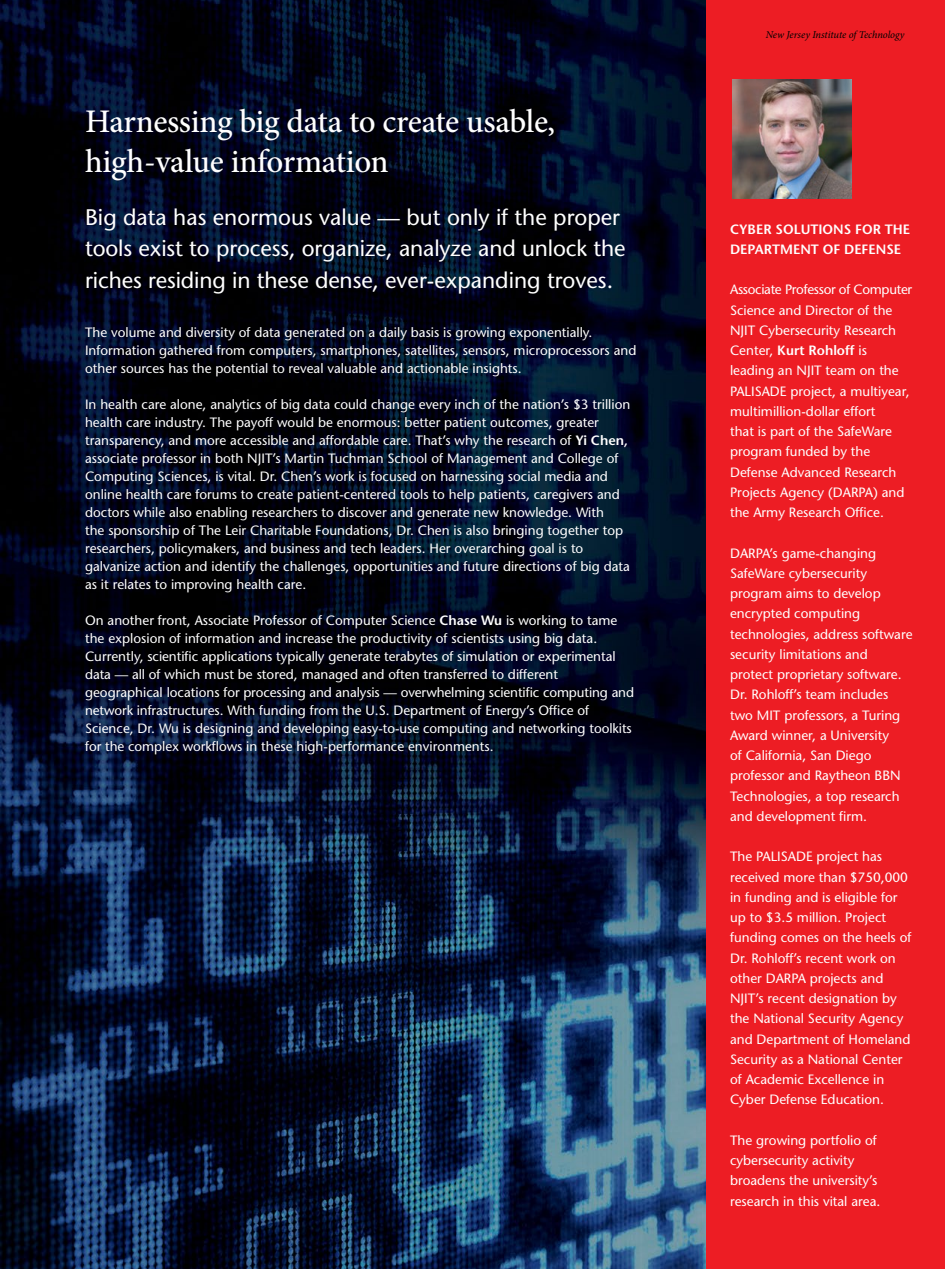
<style>
.page{position:relative;width:945px;height:1269px;background:#fff}
.page>*{position:absolute;margin:0;border:0;box-sizing:border-box;transform-origin:0 0}
.t1{font:500 33px/39.6px "Minion Pro";letter-spacing:-.01em;color:#fff}
.t2{font:500 22.5px/31.5px "Stone Sans Std";letter-spacing:-.005em;color:#fff}
.t3{font:500 13.5px/20.2px "Stone Sans Std";color:#fff}
.t4{font:600 13.5px/20.2px "Stone Sans Std";color:#fff}
.t5{font:italic 10.5px "Minion Pro";letter-spacing:-.01em;color:#000}
.s1{font-weight:600}
</style>
<div class="page">
<img style="left:0;top:0;width:706px;height:1269px">
<div style="left:706px;top:0;width:239px;height:1269px;background:#ed1d24"></div>
<img style="left:732px;top:79px;width:119px;height:119px">
<h1 class="t1" style="left:85px;top:102px;width:472px">Harnessing big data to create usable, high-value information</h1>
<h2 class="t2" style="left:85px;top:201px;width:542px">Big data has enormous value — but only if the proper tools exist to process, organize, analyze and unlock the riches residing in these dense, ever-expanding troves.</h2>
<p class="t3" style="left:85px;top:324px;width:553px;line-height:18px">The volume and diversity of data generated on a daily basis is growing exponentially.<br>Information gathered from computers, smartphones, satellites, sensors, microprocessors and other sources has the potential to reveal valuable and actionable insights.</p>
<p class="t3" style="left:85px;top:396px;width:547px;line-height:18px">In health care alone, analytics of big data could change every inch of the nation’s $3 trillion health care industry. The payoff would be enormous: better patient outcomes, greater transparency, and more accessible and affordable care. That’s why the research of <span class="s1">Yi Chen, </span>associate professor in both NJIT’s Martin Tuchman School of Management and College of Computing Sciences, is vital. Dr. Chen’s work is focused on harnessing social media and online health care forums to create patient-centered tools to help patients, caregivers and doctors while also enabling researchers to discover and generate new knowledge. With<br>the sponsorship of The Leir Charitable Foundations, Dr. Chen is also bringing together top researchers, policymakers, and business and tech leaders. Her overarching goal is to galvanize action and identify the challenges, opportunities and future directions of big data as it relates to improving health care.</p>
<p class="t3" style="left:85px;top:611px;width:551px;line-height:18px">On another front, Associate Professor of Computer Science <span class="s1">Chase Wu</span> is working to tame the explosion of information and increase the productivity of scientists using big data.<br>Currently, scientific applications typically generate terabytes of simulation or experimental data — all of which must be stored, managed and often transferred to different geographical locations for processing and analysis — overwhelming scientific computing and network infrastructures. With funding from the U.S. Department of Energy’s Office of Science, Dr. Wu is designing and developing easy-to-use computing and networking toolkits for the complex workflows in these high-performance environments.</p>
<p class="t5" style="left:766px;top:28px;width:140px">New Jersey Institute of Technology</p>
<p class="t4" style="left:730px;top:219px;width:182px">CYBER SOLUTIONS FOR THE<br>DEPARTMENT OF DEFENSE</p>
<p class="t3" style="left:730px;top:280px;width:184px">Associate Professor of Computer<br>Science and Director of the<br>NJIT Cybersecurity Research<br>Center, <span class="s1">Kurt Rohloff</span> is leading an NJIT team on the<br>PALISADE project, a multiyear, multimillion-dollar effort<br>that is part of the SafeWare program funded by the<br>Defense Advanced Research<br>Projects Agency (DARPA) and the Army Research Office.</p>
<p class="t3" style="left:730px;top:543px;width:184px">DARPA’s game-changing<br>SafeWare cybersecurity program aims to develop encrypted computing technologies, address software security limitations and protect proprietary software.<br>Dr. Rohloff’s team includes two MIT professors, a Turing<br>Award winner, a University<br>of California, San Diego professor and Raytheon BBN<br>Technologies, a top research and development firm.</p>
<p class="t3" style="left:730px;top:847px;width:183px">The PALISADE project has received more than $750,000 in funding and is eligible for up to $3.5 million. Project funding comes on the heels of<br>Dr. Rohloff’s recent work on other DARPA projects and<br>NJIT’s recent designation by the National Security Agency and Department of Homeland<br>Security as a National Center of Academic Excellence in<br>Cyber Defense Education.</p>
<p class="t3" style="left:730px;top:1130px;width:152px">The growing portfolio of cybersecurity activity broadens the university’s research in this vital area.</p>
</div>
